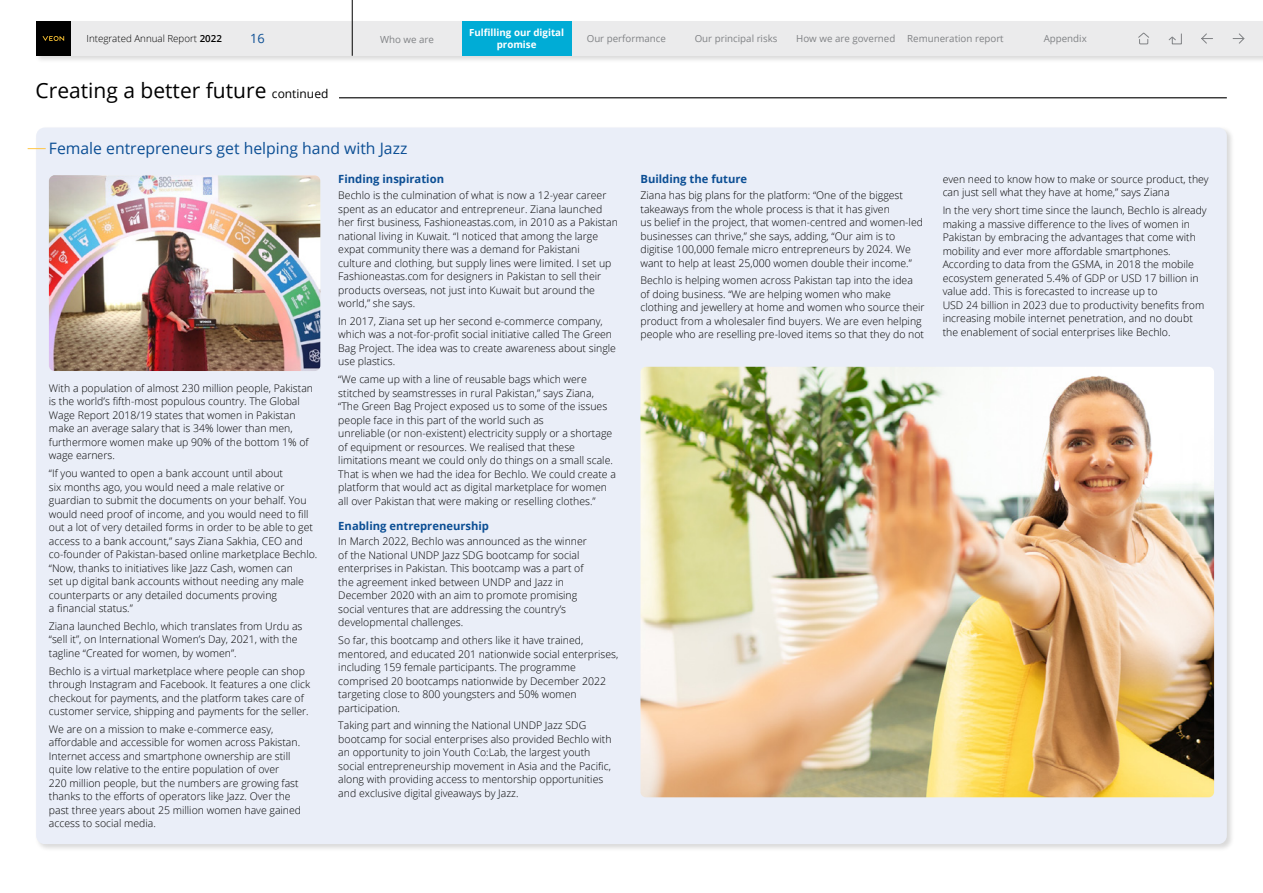
<style>
.page{position:relative;width:1263px;height:893px;background:#fff}
.page>*{position:absolute;margin:0;border:0;box-sizing:border-box;transform-origin:0 0}
.t1{font:21px "Open Sans";color:#000}
.t2{font:15.75px "Open Sans";color:#0b4e94}
.t3{font:12.75px "Open Sans";color:#0b4e94}
.t4{font:700 11.25px "Open Sans";color:#0b4e94}
.t5{font:300 10.5px/13.5px "Open Sans";color:#000}
.t6{font:9.75px "Open Sans";color:#808285}
.t7{font:700 9.75px/11.7px "Open Sans";color:#fff;text-align:center}
.t8{font:300 9.75px "Open Sans";color:#000}
.s1{font-weight:600}
.s2{font-size:12px}
</style>
<div class="page">
<hr style="left:339px;top:97px;width:888px;height:1px;background:#000">
<div style="left:35px;top:126px;width:1199px;height:726px;background:#000;opacity:.15"></div>
<div style="left:36px;top:128px;width:1191px;height:716px;background:#eaeef8;border-radius:9px"></div>
<img style="left:49px;top:175px;width:271px;height:196px">
<svg style="left:28px;top:148px;width:18px;height:1px"></svg>
<img style="left:640px;top:367px;width:574px;height:430px">
<div style="left:35px;top:20px;width:1228px;height:43px;background:#000;opacity:.15"></div>
<div style="left:36px;top:21px;width:1227px;height:35px;background:#ebebec"></div>
<div style="left:36px;top:21px;width:35px;height:35px;background:#000"></div>
<svg style="left:42px;top:36px;width:22px;height:5px"></svg>
<div style="left:462px;top:21px;width:109px;height:35px;background:#00acd6"></div>
<hr style="left:352px;top:0;width:1px;height:56px;background:#000">
<svg style="left:1232px;top:33px;width:13px;height:11px"></svg>
<svg style="left:1201px;top:33px;width:12px;height:11px"></svg>
<svg style="left:1138px;top:32px;width:11px;height:13px"></svg>
<svg style="left:1168px;top:33px;width:14px;height:12px"></svg>
<p class="t8" style="left:87px;top:32px;width:137px">Integrated Annual Report <span class="s1">2022</span></p>
<p class="t3" style="left:250px;top:30px;width:16px">16</p>
<p class="t6" style="left:380px;top:32px;width:55px">Who we are</p>
<p class="t7" style="left:469px;top:27px;width:96px">Fulfilling our digital promise</p>
<p class="t6" style="left:587px;top:32px;width:81px">Our performance</p>
<p class="t6" style="left:695px;top:32px;width:84px">Our principal risks</p>
<p class="t6" style="left:796px;top:32px;width:209px">How we are governed Remuneration report</p>
<p class="t6" style="left:1044px;top:32px;width:45px">Appendix</p>
<h1 class="t1" style="left:36px;top:76px;width:294px">Creating a better future <span class="s2">continued</span></h1>
<h2 class="t2" style="left:49px;top:137px;width:360px">Female entrepreneurs get helping hand with Jazz</h2>
<p class="t5" style="left:49px;top:381px;width:266px">With a population of almost 230 million people, Pakistan is the world’s fifth-most populous country. The Global Wage Report 2018/19 states that women in Pakistan make an average salary that is 34% lower than men, furthermore women make up 90% of the bottom 1% of wage earners.</p>
<p class="t5" style="left:49px;top:466px;width:270px">“If you wanted to open a bank account until about<br>six months ago, you would need a male relative or guardian to submit the documents on your behalf. You would need proof of income, and you would need to fill out a lot of very detailed forms in order to be able to get access to a bank account,” says Ziana Sakhia, CEO and co-founder of Pakistan-based online marketplace Bechlo. “Now, thanks to initiatives like Jazz Cash, women can<br>set up digital bank accounts without needing any male counterparts or any detailed documents proving<br>a financial status.”</p>
<p class="t5" style="left:49px;top:619px;width:255px">Ziana launched Bechlo, which translates from Urdu as “sell it”, on International Women’s Day, 2021, with the tagline “Created for women, by women”.</p>
<p class="t5" style="left:49px;top:664px;width:263px">Bechlo is a virtual marketplace where people can shop through Instagram and Facebook. It features a one click checkout for payments, and the platform takes care of customer service, shipping and payments for the seller.</p>
<p class="t5" style="left:49px;top:722px;width:254px">We are on a mission to make e-commerce easy, affordable and accessible for women across Pakistan.<br>Internet access and smartphone ownership are still quite low relative to the entire population of over<br>220 million people, but the numbers are growing fast thanks to the efforts of operators like Jazz. Over the past three years about 25 million women have gained access to social media.</p>
<p class="t4" style="left:338px;top:171px;width:107px">Finding inspiration</p>
<p class="t5" style="left:338px;top:188px;width:281px">Bechlo is the culmination of what is now a 12-year career spent as an educator and entrepreneur. Ziana launched her first business, Fashioneastas.com, in 2010 as a Pakistan national living in Kuwait. “I noticed that among the large expat community there was a demand for Pakistani<br>culture and clothing, but supply lines were limited. I set up Fashioneastas.com for designers in Pakistan to sell their products overseas, not just into Kuwait but around the world,” she says.</p>
<p class="t5" style="left:338px;top:314px;width:279px">In 2017, Ziana set up her second e-commerce company, which was a not-for-profit social initiative called The Green Bag Project. The idea was to create awareness about single use plastics.</p>
<p class="t5" style="left:338px;top:372px;width:279px">“We came up with a line of reusable bags which were stitched by seamstresses in rural Pakistan,” says Ziana, “The Green Bag Project exposed us to some of the issues people face in this part of the world such as<br>unreliable (or non-existent) electricity supply or a shortage of equipment or resources. We realised that these limitations meant we could only do things on a small scale.<br>That is when we had the idea for Bechlo. We could create a platform that would act as digital marketplace for women all over Pakistan that were making or reselling clothes.”</p>
<p class="t4" style="left:338px;top:518px;width:152px">Enabling entrepreneurship</p>
<p class="t5" style="left:338px;top:534px;width:250px">In March 2022, Bechlo was announced as the winner of the National UNDP Jazz SDG bootcamp for social enterprises in Pakistan. This bootcamp was a part of the agreement inked between UNDP and Jazz in December 2020 with an aim to promote promising social ventures that are addressing the country’s developmental challenges.</p>
<p class="t5" style="left:338px;top:633px;width:282px">So far, this bootcamp and others like it have trained, mentored, and educated 201 nationwide social enterprises, including 159 female participants. The programme comprised 20 bootcamps nationwide by December 2022 targeting close to 800 youngsters and 50% women participation.</p>
<p class="t5" style="left:338px;top:719px;width:275px">Taking part and winning the National UNDP Jazz SDG bootcamp for social enterprises also provided Bechlo with an opportunity to join Youth Co:Lab, the largest youth social entrepreneurship movement in Asia and the Pacific, along with providing access to mentorship opportunities and exclusive digital giveaways by Jazz.</p>
<p class="t4" style="left:640px;top:171px;width:108px">Building the future</p>
<p class="t5" style="left:640px;top:188px;width:284px">Ziana has big plans for the platform: “One of the biggest takeaways from the whole process is that it has given<br>us belief in the project, that women-centred and women-led businesses can thrive,” she says, adding, “Our aim is to digitise 100,000 female micro entrepreneurs by 2024. We want to help at least 25,000 women double their income.”</p>
<p class="t5" style="left:640px;top:273px;width:286px">Bechlo is helping women across Pakistan tap into the idea of doing business. “We are helping women who make clothing and jewellery at home and women who source their product from a wholesaler find buyers. We are even helping people who are reselling pre-loved items so that they do not</p>
<p class="t5" style="left:943px;top:172px;width:268px">even need to know how to make or source product, they can just sell what they have at home,” says Ziana</p>
<p class="t5" style="left:943px;top:203px;width:266px">In the very short time since the launch, Bechlo is already making a massive difference to the lives of women in Pakistan by embracing the advantages that come with mobility and ever more affordable smartphones.<br>According to data from the GSMA, in 2018 the mobile ecosystem generated 5.4% of GDP or USD 17 billion in value add. This is forecasted to increase up to<br>USD 24 billion in 2023 due to productivity benefits from increasing mobile internet penetration, and no doubt the enablement of social enterprises like Bechlo.</p>
</div>
